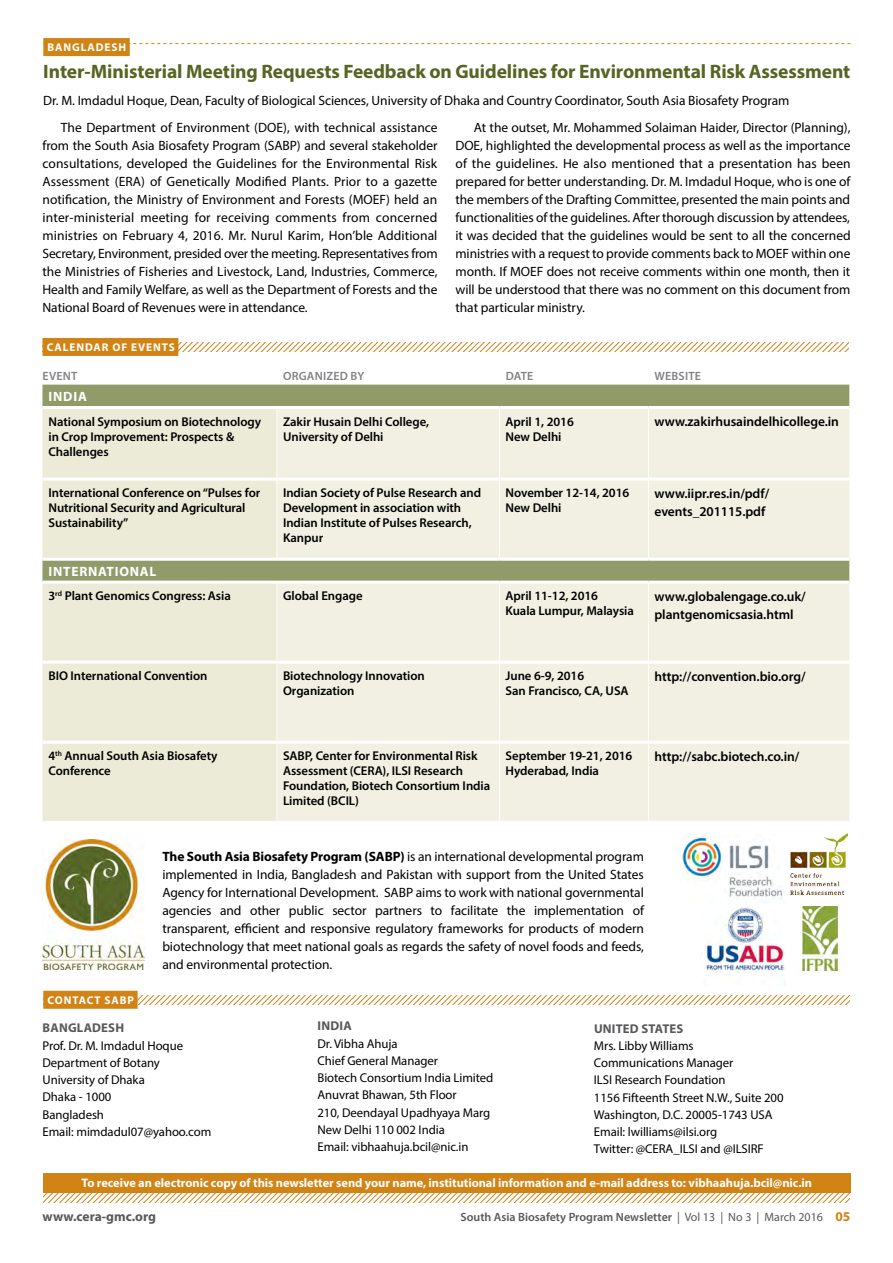
<style>
.page{position:relative;width:893px;height:1263px;background:#fff}
.page>*{position:absolute;margin:0;border:0;box-sizing:border-box;transform-origin:0 0}
.t1{font:700 19.5px "Myriad Pro";letter-spacing:-.005em;color:#576423}
.t2{font:13.5px/18px "Myriad Pro";letter-spacing:-.005em;color:#000;text-align:justify}
.t3{font:600 13.5px/18px "Myriad Pro";letter-spacing:-.005em;color:#000}
.t4{font:700 13.5px "Myriad Pro";letter-spacing:.055em;color:#fff}
.t5{font:700 13.5px "Myriad Pro";color:#58595b}
.t6{font:600 12.75px/15px "Myriad Pro";letter-spacing:-.005em;color:#000}
.t7{font:12.75px/17.2px "Myriad Pro";letter-spacing:-.005em;color:#000}
.t8{font:700 12.75px "Myriad Pro";letter-spacing:.015em;color:#58595b}
.t9{font:700 12.3px "Myriad Pro";letter-spacing:-.005em;color:#fff}
.t10{font:600 12px "Myriad Pro";color:#58595b}
.t11{font:600 12px "Myriad Pro";letter-spacing:.015em;color:#808285}
.t12{font:700 11.25px "Myriad Pro";letter-spacing:.08em;color:#fff}
.s1{font-weight:700}
.s2{font-weight:400}
.s3{font-weight:700;font-size:13.5px;color:#d18316}
</style>
<div class="page">
<svg style="left:138px;top:995px;width:712px;height:9px"></svg>
<img style="left:704px;top:907px;width:81px;height:66px">
<img style="left:803px;top:907px;width:35px;height:63px">
<img style="left:790px;top:833px;width:58px;height:62px">
<img style="left:43px;top:839px;width:102px;height:130px">
<div style="left:43px;top:1173px;width:807px;height:20px;background:#d18316"></div>
<div style="left:43px;top:991px;width:95px;height:18px;background:#d18316"></div>
<svg style="left:43px;top:1193px;width:807px;height:9px"></svg>
<svg style="left:178px;top:342px;width:671px;height:10px"></svg>
<div style="left:42px;top:338px;width:136px;height:18px;background:#d18316"></div>
<svg style="left:42px;top:384px;width:807px;height:1px"></svg>
<div style="left:42px;top:385px;width:807px;height:21px;background:#919b6a"></div>
<div style="left:42px;top:409px;width:235px;height:412px;background:#ecebd8"></div>
<div style="left:277px;top:409px;width:572px;height:412px;background:#f1f0e3"></div>
<hr style="left:277px;top:478px;width:222px;height:3px;background:#fff">
<hr style="left:277px;top:558px;width:223px;height:3px;background:#fff">
<hr style="left:277px;top:581px;width:223px;height:3px;background:#fff">
<hr style="left:277px;top:661px;width:222px;height:3px;background:#fff">
<hr style="left:277px;top:741px;width:222px;height:3px;background:#fff">
<hr style="left:500px;top:478px;width:148px;height:3px;background:#fff">
<hr style="left:500px;top:558px;width:148px;height:3px;background:#fff">
<hr style="left:500px;top:581px;width:148px;height:3px;background:#fff">
<hr style="left:500px;top:661px;width:148px;height:3px;background:#fff">
<hr style="left:500px;top:741px;width:148px;height:3px;background:#fff">
<hr style="left:649px;top:478px;width:200px;height:3px;background:#fff">
<hr style="left:648px;top:558px;width:201px;height:3px;background:#fff">
<hr style="left:648px;top:581px;width:201px;height:3px;background:#fff">
<hr style="left:649px;top:661px;width:200px;height:3px;background:#fff">
<hr style="left:649px;top:741px;width:200px;height:3px;background:#fff">
<hr style="left:499px;top:409px;width:1px;height:70px;background:#fff">
<hr style="left:648px;top:409px;width:1px;height:70px;background:#fff">
<hr style="left:499px;top:479px;width:1px;height:79px;background:#fff">
<hr style="left:648px;top:479px;width:1px;height:79px;background:#fff">
<hr style="left:499px;top:584px;width:1px;height:78px;background:#fff">
<hr style="left:648px;top:584px;width:1px;height:78px;background:#fff">
<hr style="left:499px;top:662px;width:1px;height:80px;background:#fff">
<hr style="left:648px;top:662px;width:1px;height:80px;background:#fff">
<hr style="left:499px;top:742px;width:1px;height:79px;background:#fff">
<hr style="left:648px;top:742px;width:1px;height:79px;background:#fff">
<hr style="left:277px;top:409px;width:1px;height:69px;background:#fff">
<hr style="left:277px;top:481px;width:1px;height:77px;background:#fff">
<hr style="left:277px;top:584px;width:1px;height:77px;background:#fff">
<hr style="left:277px;top:664px;width:1px;height:77px;background:#fff">
<hr style="left:277px;top:744px;width:1px;height:77px;background:#fff">
<hr style="left:42px;top:478px;width:235px;height:3px;background:#fff">
<hr style="left:42px;top:558px;width:235px;height:3px;background:#fff">
<hr style="left:42px;top:581px;width:235px;height:3px;background:#fff">
<hr style="left:42px;top:661px;width:235px;height:3px;background:#fff">
<hr style="left:42px;top:741px;width:235px;height:3px;background:#fff">
<div style="left:43px;top:38px;width:87px;height:18px;background:#d18316"></div>
<svg style="left:43px;top:43px;width:807px;height:1px"></svg>
<img style="left:681px;top:837px;width:101px;height:62px">
<p class="t12" style="left:48px;top:40px;width:80px">BANGLADESH</p>
<h1 class="t1" style="left:43px;top:59px;width:809px">Inter-Ministerial Meeting Requests Feedback on Guidelines for Environmental Risk Assessment</h1>
<p class="t2" style="left:43px;top:91px;width:748px">Dr. M. Imdadul Hoque, Dean, Faculty of Biological Sciences, University of Dhaka and Country Coordinator, South Asia Biosafety Program</p>
<p class="t2" style="left:42px;top:119px;width:397px;text-indent:18px">The Department of Environment (DOE), with technical assistance from the South Asia Biosafety Program (SABP) and several stakeholder consultations, developed the Guidelines for the Environmental Risk Assessment (ERA) of Genetically Modified Plants. Prior to a gazette notification, the Ministry of Environment and Forests (MOEF) held an inter-ministerial meeting for receiving comments from concerned ministries on February 4, 2016. Mr. Nurul Karim, Hon’ble Additional Secretary, Environment, presided over the meeting. Representatives from the Ministries of Fisheries and Livestock, Land, Industries, Commerce, Health and Family Welfare, as well as the Department of Forests and the National Board of Revenues were in attendance.</p>
<p class="t2" style="left:455px;top:118px;width:397px;text-indent:18px">At the outset, Mr. Mohammed Solaiman Haider, Director (Planning), DOE, highlighted the developmental process as well as the importance of the guidelines. He also mentioned that a presentation has been prepared for better understanding. Dr. M. Imdadul Hoque, who is one of the members of the Drafting Committee, presented the main points and functionalities of the guidelines. After thorough discussion by attendees, it was decided that the guidelines would be sent to all the concerned ministries with a request to provide comments back to MOEF within one month. If MOEF does not receive comments within one month, then it will be understood that there was no comment on this document from that particular ministry.</p>
<p class="t12" style="left:47px;top:340px;width:129px">CALENDAR OF EVENTS</p>
<p class="t11" style="left:43px;top:368px;width:36px">EVENT</p>
<p class="t11" style="left:283px;top:368px;width:83px">ORGANIZED BY</p>
<p class="t11" style="left:506px;top:368px;width:29px">DATE</p>
<p class="t11" style="left:655px;top:368px;width:48px">WEBSITE</p>
<p class="t4" style="left:49px;top:388px;width:40px">INDIA</p>
<p class="t6" style="left:48px;top:413px;width:214px">National Symposium on Biotechnology in Crop Improvement: Prospects &amp;<br>Challenges</p>
<p class="t6" style="left:283px;top:413px;width:148px">Zakir Husain Delhi College,<br>University of Delhi</p>
<p class="t6" style="left:506px;top:413px;width:70px">April 1, 2016<br>New Delhi</p>
<p class="t3" style="left:654px;top:412px;width:186px">www.zakirhusaindelhicollege.in</p>
<p class="t6" style="left:48px;top:485px;width:213px">International Conference on “Pulses for<br>Nutritional Security and Agricultural<br>Sustainability”</p>
<p class="t6" style="left:283px;top:485px;width:200px">Indian Society of Pulse Research and<br>Development in association with<br>Indian Institute of Pulses Research,<br>Kanpur</p>
<p class="t6" style="left:506px;top:485px;width:125px">November 12-14, 2016<br>New Delhi</p>
<p class="t3" style="left:654px;top:484px;width:116px">www.iipr.res.in/pdf/ events_201115.pdf</p>
<p class="t4" style="left:49px;top:562px;width:109px">INTERNATIONAL</p>
<p class="t6" style="left:48px;top:588px;width:184px">3<sup>rd</sup> Plant Genomics Congress: Asia</p>
<p class="t6" style="left:283px;top:588px;width:81px">Global Engage</p>
<p class="t6" style="left:506px;top:588px;width:130px">April 11-12, 2016<br>Kuala Lumpur, Malaysia</p>
<p class="t3" style="left:654px;top:587px;width:153px">www.globalengage.co.uk/ plantgenomicsasia.html</p>
<p class="t6" style="left:48px;top:668px;width:161px">BIO International Convention</p>
<p class="t6" style="left:283px;top:668px;width:143px">Biotechnology Innovation<br>Organization</p>
<p class="t6" style="left:506px;top:668px;width:125px">June 6-9, 2016<br>San Francisco, CA, USA</p>
<p class="t3" style="left:654px;top:667px;width:153px">http://convention.bio.org/</p>
<p class="t6" style="left:48px;top:748px;width:171px">4<sup>th</sup> Annual South Asia Biosafety<br>Conference</p>
<p class="t6" style="left:283px;top:748px;width:209px">SABP, Center for Environmental Risk<br>Assessment (CERA), ILSI Research<br>Foundation, Biotech Consortium India<br>Limited (BCIL)</p>
<p class="t6" style="left:506px;top:748px;width:128px">September 19-21, 2016<br>Hyderabad, India</p>
<p class="t3" style="left:654px;top:747px;width:146px">http://sabc.biotech.co.in/</p>
<p class="t12" style="left:48px;top:992px;width:88px">CONTACT SABP</p>
<p class="t2" style="left:162px;top:847px;width:483px"><span class="s1">The South Asia Biosafety Program (SABP)</span> is an international developmental program implemented in India, Bangladesh and Pakistan with support from the United States Agency for International Development. SABP aims to work with national governmental agencies and other public sector partners to facilitate the implementation of transparent, efficient and responsive regulatory frameworks for products of modern biotechnology that meet national goals as regards the safety of novel foods and feeds, and environmental protection.</p>
<p class="t8" style="left:318px;top:1018px;width:36px">INDIA</p>
<p class="t7" style="left:317px;top:1034px;width:177px">Dr. Vibha Ahuja<br>Chief General Manager<br>Biotech Consortium India Limited<br>Anuvrat Bhawan, 5th Floor<br>210, Deendayal Upadhyaya Marg<br>New Delhi 110 002 India<br>Email: vibhaahuja.bcil@nic.in</p>
<p class="t8" style="left:43px;top:1020px;width:83px">BANGLADESH</p>
<p class="t7" style="left:43px;top:1036px;width:170px">Prof. Dr. M. Imdadul Hoque<br>Department of Botany<br>University of Dhaka<br>Dhaka - 1000<br>Bangladesh<br>Email: mimdadul07@yahoo.com</p>
<p class="t9" style="left:82px;top:1175px;width:732px">To receive an electronic copy of this newsletter send your name, institutional information and e-mail address to: vibhaahuja.bcil@nic.in</p>
<p class="t8" style="left:594px;top:1020px;width:91px">UNITED STATES</p>
<p class="t7" style="left:594px;top:1037px;width:191px">Mrs. Libby Williams<br>Communications Manager<br>ILSI Research Foundation<br>1156 Fifteenth Street N.W., Suite 200<br>Washington, D.C. 20005-1743 USA<br>Email: lwilliams@ilsi.org<br>Twitter: @CERA_ILSI and @ILSIRF</p>
<p class="t5" style="left:43px;top:1208px;width:115px">www.cera-gmc.org</p>
<p class="t10" style="left:460px;top:1210px;width:391px">South Asia Biosafety Program Newsletter <span class="s2">| Vol 13 | No 3 | March 2016</span> <span class="s3">05</span></p>
</div>
